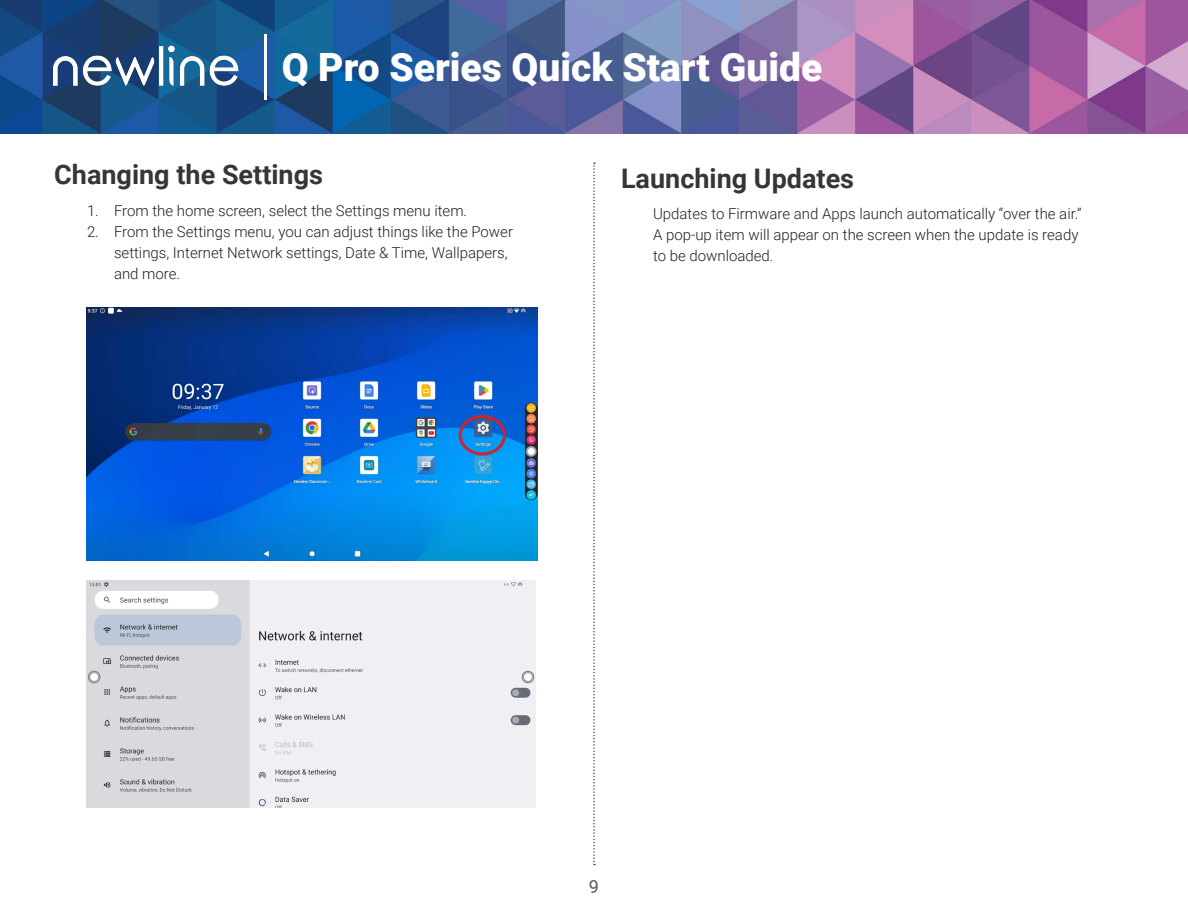
<style>
.page{position:relative;width:1188px;height:918px;background:#fff}
.page>*{position:absolute;margin:0;border:0;box-sizing:border-box;transform-origin:0 0}
.t1{font:900 39px "Roboto";color:#fff}
.t2{font:700 27px "Roboto";color:#363636}
.Paragraph_Style_1{font:18px "Roboto";color:#5c5758}
.t3{font:300 15px/21px "Roboto";color:#231f20}
</style>
<div class="page">
<img style="left:0;top:0;width:1188px;height:134px">
<hr style="left:264px;top:34px;width:3px;height:66px;background:#fff">
<img style="left:53px;top:46px;width:186px;height:40px">
<img style="left:87px;top:581px;width:448px;height:227px">
<svg style="left:593px;top:162px;width:2px;height:703px"></svg>
<img style="left:87px;top:308px;width:450px;height:253px">
<div style="left:459px;top:415px;width:47px;height:40px;border:3px solid #d1232a;border-radius:50%"></div>
<p class="t1" style="left:282px;top:40px;width:542px">Q Pro Series Quick Start Guide</p>
<p class="t2" style="left:54px;top:156px;width:270px">Changing the Settings</p>
<p class="t3" style="left:87px;top:200px;width:382px">1. From the home screen, select the Settings menu item.</p>
<p class="t3" style="left:114px;top:221px;width:401px;text-indent:-27px">2. From the Settings menu, you can adjust things like the Power settings, Internet Network settings, Date &amp; Time, Wallpapers, and more.</p>
<p class="t2" style="left:621px;top:159px;width:235px">Launching Updates</p>
<p class="t3" style="left:653px;top:203px;width:430px">Updates to Firmware and Apps launch automatically “over the air.”<br>A pop-up item will appear on the screen when the update is ready to be downloaded.</p>
<p class="Paragraph_Style_1" style="left:589px;top:874px;width:12px">9</p>
</div>
